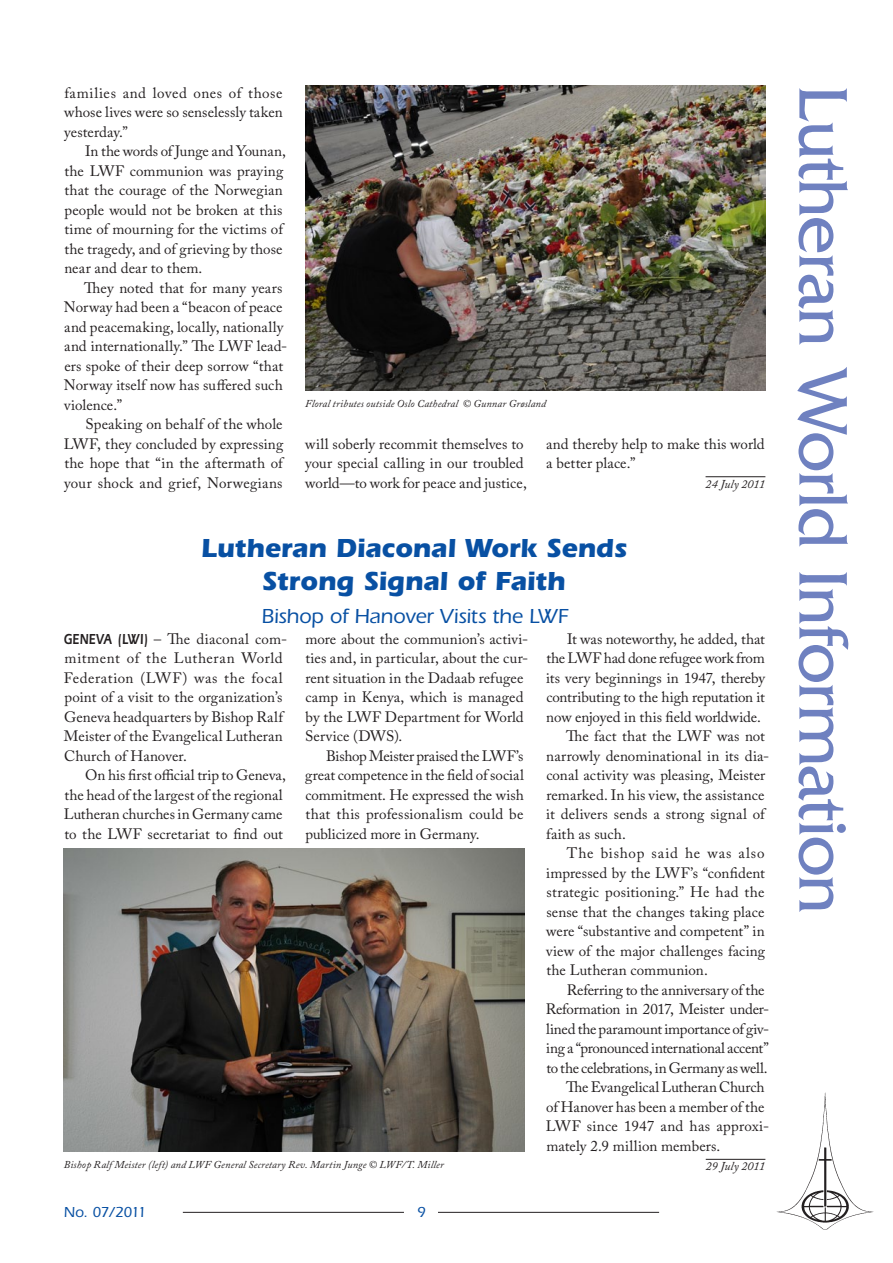
<style>
.page{position:relative;width:893px;height:1263px;background:#fff}
.page>*{position:absolute;margin:0;border:0;box-sizing:border-box;transform-origin:0 0}
.t1{font:72px "Friz Quadrata";letter-spacing:-.02em;color:#6f81c0}
.Heading_1_alt{font:700 27px/33px "Itc Eras";letter-spacing:-.005em;color:#0850a3;text-align:center}
.Heading_2_alt{font:500 21px "Itc Eras";letter-spacing:-.005em;color:#0850a3}
.Normal_first_byline{font:15px/19.5px "Adobe Caslon Pro";letter-spacing:.005em;color:#231f20}
.Normal_first_byline-2{font:15px/19.5px "Adobe Caslon Pro";letter-spacing:-.015em;color:#231f20}
.t2{font:500 15px "Itc Eras";letter-spacing:-.035em;color:#0850a3}
.Date{font:italic 12px "Adobe Caslon Pro";color:#231f20}
.Captions{font:italic 10.5px "Adobe Caslon Pro";letter-spacing:.015em;color:#231f20}
.s1{font-family:"Itc Eras";font-weight:600}
</style>
<div class="page">
<hr style="left:183px;top:1212px;width:221px;height:1px;background:#231f20">
<hr style="left:438px;top:1212px;width:221px;height:1px;background:#231f20">
<img style="left:776px;top:1092px;width:98px;height:138px">
<hr style="left:706px;top:1159px;width:59px;height:1px;background:#231f20">
<hr style="left:706px;top:476px;width:59px;height:1px;background:#231f20">
<img style="left:305px;top:85px;width:460px;height:306px">
<img style="left:64px;top:848px;width:460px;height:303px">
<p class="Normal_first_byline" style="left:64px;top:83px;width:220px;text-align:justify">families and loved ones of those whose lives were so senselessly taken yesterday.”</p>
<p class="Normal_first_byline" style="left:64px;top:141px;width:223px;text-indent:21px">In the words of Junge and Younan, the LWF communion was praying that the courage of the Norwegian people would not be broken at this time of mourning for the victims of the tragedy, and of grieving by those near and dear to them.</p>
<p class="Normal_first_byline" style="left:64px;top:278px;width:225px;text-indent:20px">They noted that for many years<br>Norway had been a “beacon of peace and peacemaking, locally, nationally and internationally.” The LWF lead&shy;ers spoke of their deep sorrow “that<br>Norway itself now has suffered such violence.”</p>
<p class="Normal_first_byline" style="left:64px;top:414px;width:221px;text-align:justify;text-indent:22px">Speaking on behalf of the whole LWF, they concluded by expressing the hope that “in the aftermath of your shock and grief, Norwegians</p>
<p class="Captions" style="left:305px;top:398px;width:243px">Floral tributes outside Oslo Cathedral © Gunnar Grøsland</p>
<p class="Normal_first_byline" style="left:305px;top:434px;width:223px">will soberly recommit themselves to your special calling in our troubled world—to work for peace and justice,</p>
<p class="Normal_first_byline" style="left:546px;top:434px;width:220px">and thereby help to make this world a better place.”</p>
<p class="Date" style="left:706px;top:476px;width:61px">24 July 2011</p>
<p class="Heading_1_alt" style="left:201px;top:532px;width:428px">Lutheran Diaconal Work Sends<br>Strong Signal of Faith</p>
<p class="Heading_2_alt" style="left:261px;top:604px;width:309px">Bishop of Hanover Visits the LWF</p>
<p class="Normal_first_byline" style="left:64px;top:629px;width:225px"><span class="s1">GENEVA (LWI)</span> – The diaconal com&shy;mitment of the Lutheran World<br>Federation (LWF) was the focal point of a visit to the organization’s<br>Geneva headquarters by Bishop Ralf<br>Meister of the Evangelical Lutheran<br>Church of Hanover.</p>
<p class="Normal_first_byline" style="left:64px;top:765px;width:224px;text-indent:22px">On his first official trip to Geneva, the head of the largest of the regional Lutheran churches in Germany came to the LWF secretariat to find out</p>
<p class="Normal_first_byline" style="left:305px;top:629px;width:225px">more about the communion’s activi&shy;ties and, in particular, about the cur&shy;rent situation in the Dadaab refugee camp in Kenya, which is managed by the LWF Department for World<br>Service (DWS).</p>
<p class="Normal_first_byline" style="left:305px;top:746px;width:220px;text-align:justify;text-indent:21px">Bishop Meister praised the LWF’s great competence in the field of social commitment. He expressed the wish that this professionalism could be publicized more in Germany.</p>
<p class="Normal_first_byline" style="left:546px;top:629px;width:220px;text-align:justify;text-indent:21px">It was noteworthy, he added, that the LWF had done refugee work from its very beginnings in 1947, thereby contributing to the high reputation it now enjoyed in this field worldwide.</p>
<p class="Normal_first_byline" style="left:546px;top:726px;width:224px;text-indent:20px">The fact that the LWF was not narrowly denominational in its dia&shy;conal activity was pleasing, Meister remarked. In his view, the assistance it delivers sends a strong signal of faith as such.</p>
<p class="Normal_first_byline" style="left:546px;top:843px;width:220px;text-align:justify;text-indent:21px">The bishop said he was also impressed by the LWF’s “confident strategic positioning.” He had the sense that the changes taking place were “substantive and competent” in view of the major challenges facing the Lutheran communion.</p>
<p class="Normal_first_byline-2" style="left:546px;top:980px;width:225px;text-indent:21px">Referring to the anniversary of the Reformation in 2017, Meister under&shy;lined the paramount importance of giv&shy;ing a “pronounced international accent” to the celebrations, in Germany as well.</p>
<p class="Normal_first_byline" style="left:546px;top:1077px;width:225px;text-indent:20px">The Evangelical Lutheran Church of Hanover has been a member of the<br>LWF since 1947 and has approxi&shy;mately 2.9 million members.</p>
<p class="Date" style="left:706px;top:1159px;width:61px">29 July 2011</p>
<p class="Captions" style="left:64px;top:1158px;width:382px">Bishop Ralf Meister (left) and LWF General Secretary Rev. Martin Junge © LWF/T. Miller</p>
<p class="t2" style="left:64px;top:1203px;width:84px">No. 07/2011</p>
<p class="t2" style="left:417px;top:1203px;width:10px">9</p>
<h1 class="t1" style="left:863px;top:85px;width:830px;rotate:90deg">Lutheran World Information</h1>
</div>
